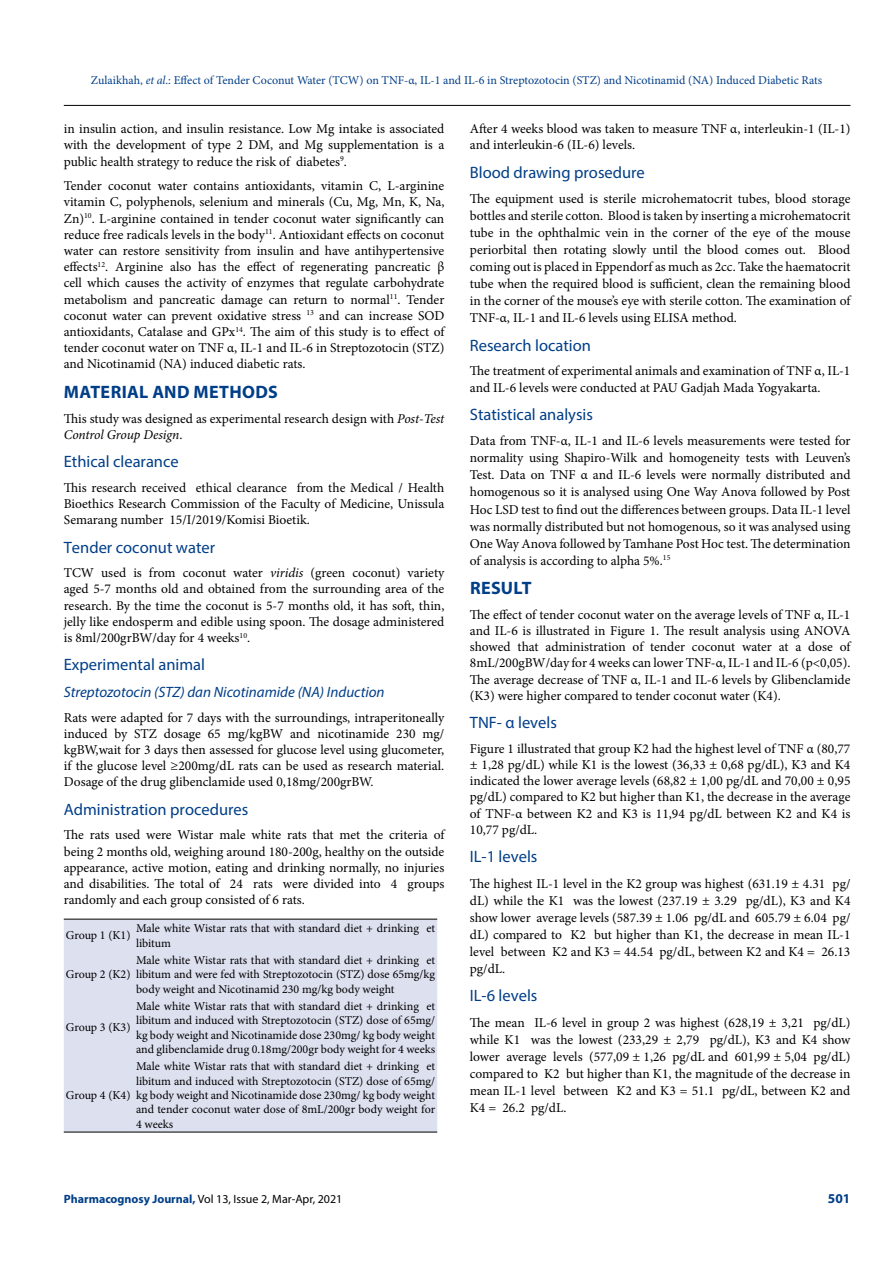
<style>
.page{position:relative;width:893px;height:1263px;background:#fff}
.page>*{position:absolute;margin:0;border:0;box-sizing:border-box;transform-origin:0 0}
.t1{font:700 18px "Myriad Pro";letter-spacing:.02em;color:#003e88}
.t2{font:16.5px "Myriad Pro";color:#003e88}
.t3{font:italic 15px "Myriad Pro";color:#003e88}
.t4{font:13.5px/16.2px "Minion Pro";color:#000;text-align:justify}
.t5{font:700 13.5px "Myriad Pro";color:#003e88}
.t6{font:12px/14.4px "Minion Pro";color:#000;text-align:justify}
.t7{font:12px "Minion Pro";color:#003e88}
.t8{font:12px "Myriad Pro";color:#000}
.s1{font-style:italic}
.s2{font-weight:700;color:#003e88}
</style>
<div class="page">
<hr style="left:64px;top:105px;width:786px;height:1px;background:#000">
<div style="left:64px;top:920px;width:373px;height:212px;background:#dde0ef"></div>
<hr style="left:64px;top:919px;width:70px;height:1px;background:#000">
<hr style="left:134px;top:919px;width:303px;height:1px;background:#000">
<hr style="left:64px;top:1132px;width:70px;height:1px;background:#000">
<hr style="left:134px;top:1132px;width:303px;height:1px;background:#000">
<p class="t7" style="left:91px;top:72px;width:733px">Zulaikhah, <span class="s1">et al</span>.: Effect of Tender Coconut Water (TCW) on TNF-α, IL-1 and IL-6 in Streptozotocin (STZ) and Nicotinamid (NA) Induced Diabetic Rats</p>
<p class="t4" style="left:64px;top:121px;width:382px">in insulin action, and insulin resistance. Low Mg intake is associated with the development of type 2 DM, and Mg supplementation is a public health strategy to reduce the risk of diabetes<sup>9</sup>.</p>
<p class="t4" style="left:64px;top:178px;width:382px">Tender coconut water contains antioxidants, vitamin C, L-arginine vitamin C, polyphenols, selenium and minerals (Cu, Mg, Mn, K, Na, Zn)<sup>10</sup>. L-arginine contained in tender coconut water significantly can reduce free radicals levels in the body<sup>11</sup>. Antioxidant effects on coconut water can restore sensitivity from insulin and have antihypertensive effects<sup>12</sup>. Arginine also has the effect of regenerating pancreatic β cell which causes the activity of enzymes that regulate carbohydrate metabolism and pancreatic damage can return to normal<sup>11</sup>. Tender coconut water can prevent oxidative stress <sup>13</sup> and can increase SOD antioxidants, Catalase and GPx<sup>14</sup>. The aim of this study is to effect of tender coconut water on TNF α, IL-1 and IL-6 in Streptozotocin (STZ) and Nicotinamid (NA) induced diabetic rats.</p>
<h1 class="t1" style="left:64px;top:380px;width:215px">MATERIAL AND METHODS</h1>
<p class="t4" style="left:64px;top:410px;width:382px">This study was designed as experimental research design with <span class="s1">Post-Test<br>Control Group Design</span>.</p>
<p class="t2" style="left:64px;top:451px;width:117px">Ethical clearance</p>
<p class="t4" style="left:64px;top:479px;width:382px">This research received ethical clearance from the Medical / Health Bioethics Research Commission of the Faculty of Medicine, Unissula Semarang number 15/I/2019/Komisi Bioetik.</p>
<p class="t2" style="left:64px;top:537px;width:153px">Tender coconut water</p>
<p class="t4" style="left:64px;top:565px;width:382px">TCW used is from coconut water <span class="s1">viridis</span> (green coconut) variety aged 5-7 months old and obtained from the surrounding area of the research. By the time the coconut is 5-7 months old, it has soft, thin, jelly like endosperm and edible using spoon. The dosage administered is 8ml/200grBW/day for 4 weeks<sup>10</sup>.</p>
<p class="t2" style="left:64px;top:655px;width:143px">Experimental animal</p>
<p class="t3" style="left:64px;top:683px;width:322px">Streptozotocin (STZ) dan Nicotinamide (NA) Induction</p>
<p class="t4" style="left:64px;top:709px;width:382px">Rats were adapted for 7 days with the surroundings, intraperitoneally induced by STZ dosage 65 mg/kgBW and nicotinamide 230 mg/ kgBW,wait for 3 days then assessed for glucose level using glucometer, if the glucose level ≥200mg/dL rats can be used as research material.<br>Dosage of the drug glibenclamide used 0,18mg/200grBW.</p>
<p class="t2" style="left:64px;top:799px;width:186px">Administration procedures</p>
<p class="t4" style="left:64px;top:827px;width:382px">The rats used were Wistar male white rats that met the criteria of being 2 months old, weighing around 180-200g, healthy on the outside appearance, active motion, eating and drinking normally, no injuries and disabilities. The total of 24 rats were divided into 4 groups randomly and each group consisted of 6 rats.</p>
<p class="t6" style="left:66px;top:928px;width:66px">Group 1 (K1)</p>
<p class="t6" style="left:136px;top:921px;width:301px">Male white Wistar rats that with standard diet + drinking et libitum</p>
<p class="t6" style="left:66px;top:967px;width:66px">Group 2 (K2)</p>
<p class="t6" style="left:136px;top:953px;width:301px">Male white Wistar rats that with standard diet + drinking et libitum and were fed with Streptozotocin (STZ) dose 65mg/kg body weight and Nicotinamid 230 mg/kg body weight</p>
<p class="t6" style="left:136px;top:999px;width:301px">Male white Wistar rats that with standard diet + drinking et libitum and induced with Streptozotocin (STZ) dose of 65mg/ kg body weight and Nicotinamide dose 230mg/ kg body weight and glibenclamide drug 0.18mg/200gr body weight for 4 weeks</p>
<p class="t6" style="left:66px;top:1020px;width:66px">Group 3 (K3)</p>
<p class="t6" style="left:136px;top:1059px;width:301px">Male white Wistar rats that with standard diet + drinking et libitum and induced with Streptozotocin (STZ) dose of 65mg/ kg body weight and Nicotinamide dose 230mg/ kg body weight and tender coconut water dose of 8mL/200gr body weight for 4 weeks</p>
<p class="t6" style="left:66px;top:1088px;width:66px">Group 4 (K4)</p>
<p class="t4" style="left:470px;top:121px;width:382px">After 4 weeks blood was taken to measure TNF α, interleukin-1 (IL-1) and interleukin-6 (IL-6) levels.</p>
<p class="t2" style="left:470px;top:162px;width:176px">Blood drawing prosedure</p>
<p class="t4" style="left:470px;top:190px;width:382px;line-height:17px">The equipment used is sterile microhematocrit tubes, blood storage bottles and sterile cotton. Blood is taken by inserting a microhematocrit tube in the ophthalmic vein in the corner of the eye of the mouse periorbital then rotating slowly until the blood comes out. Blood coming out is placed in Eppendorf as much as 2cc. Take the haematocrit tube when the required blood is sufficient, clean the remaining blood in the corner of the mouse’s eye with sterile cotton. The examination of TNF-α, IL-1 and IL-6 levels using ELISA method.</p>
<p class="t2" style="left:470px;top:335px;width:123px">Research location</p>
<p class="t4" style="left:470px;top:363px;width:382px">The treatment of experimental animals and examination of TNF α, IL-1 and IL-6 levels were conducted at PAU Gadjah Mada Yogyakarta.</p>
<p class="t2" style="left:470px;top:404px;width:125px">Statistical analysis</p>
<p class="t4" style="left:470px;top:433px;width:382px;line-height:17px">Data from TNF-α, IL-1 and IL-6 levels measurements were tested for normality using Shapiro-Wilk and homogeneity tests with Leuven’s Test. Data on TNF α and IL-6 levels were normally distributed and homogenous so it is analysed using One Way Anova followed by Post Hoc LSD test to find out the differences between groups. Data IL-1 level was normally distributed but not homogenous, so it was analysed using One Way Anova followed by Tamhane Post Hoc test. The determination of analysis is according to alpha 5%.<sup>15</sup></p>
<h1 class="t1" style="left:470px;top:576px;width:63px">RESULT</h1>
<p class="t4" style="left:470px;top:606px;width:382px">The effect of tender coconut water on the average levels of TNF α, IL-1 and IL-6 is illustrated in Figure 1. The result analysis using ANOVA showed that administration of tender coconut water at a dose of 8mL/200gBW/day for 4 weeks can lower TNF-α, IL-1 and IL-6 (p&lt;0,05).<br>The average decrease of TNF α, IL-1 and IL-6 levels by Glibenclamide (K3) were higher compared to tender coconut water (K4).</p>
<p class="t2" style="left:470px;top:712px;width:89px">TNF- α levels</p>
<p class="t4" style="left:470px;top:740px;width:382px">Figure 1 illustrated that group K2 had the highest level of TNF α (80,77 ± 1,28 pg/dL) while K1 is the lowest (36,33 ± 0,68 pg/dL), K3 and K4 indicated the lower average levels (68,82 ± 1,00 pg/dL and 70,00 ± 0,95 pg/dL) compared to K2 but higher than K1, the decrease in the average of TNF-α between K2 and K3 is 11,94 pg/dL between K2 and K4 is 10,77 pg/dL.</p>
<p class="t2" style="left:470px;top:846px;width:69px">IL-1 levels</p>
<p class="t4" style="left:470px;top:875px;width:382px;line-height:17px">The highest IL-1 level in the K2 group was highest (631.19 ± 4.31 pg/ dL) while the K1 was the lowest (237.19 ± 3.29 pg/dL), K3 and K4 show lower average levels (587.39 ± 1.06 pg/dL and 605.79 ± 6.04 pg/ dL) compared to K2 but higher than K1, the decrease in mean IL-1 level between K2 and K3 = 44.54 pg/dL, between K2 and K4 = 26.13 pg/dL.</p>
<p class="t2" style="left:470px;top:985px;width:69px">IL-6 levels</p>
<p class="t4" style="left:470px;top:1014px;width:382px;line-height:17px">The mean IL-6 level in group 2 was highest (628,19 ± 3,21 pg/dL) while K1 was the lowest (233,29 ± 2,79 pg/dL), K3 and K4 show lower average levels (577,09 ± 1,26 pg/dL and 601,99 ± 5,04 pg/dL) compared to K2 but higher than K1, the magnitude of the decrease in mean IL-1 level between K2 and K3 = 51.1 pg/dL, between K2 and K4 = 26.2 pg/dL.</p>
<p class="t8" style="left:64px;top:1191px;width:280px"><span class="s2">Pharmacognosy Journal,</span> Vol 13, Issue 2, Mar-Apr, 2021</p>
<p class="t5" style="left:828px;top:1189px;width:24px">501</p>
</div>
